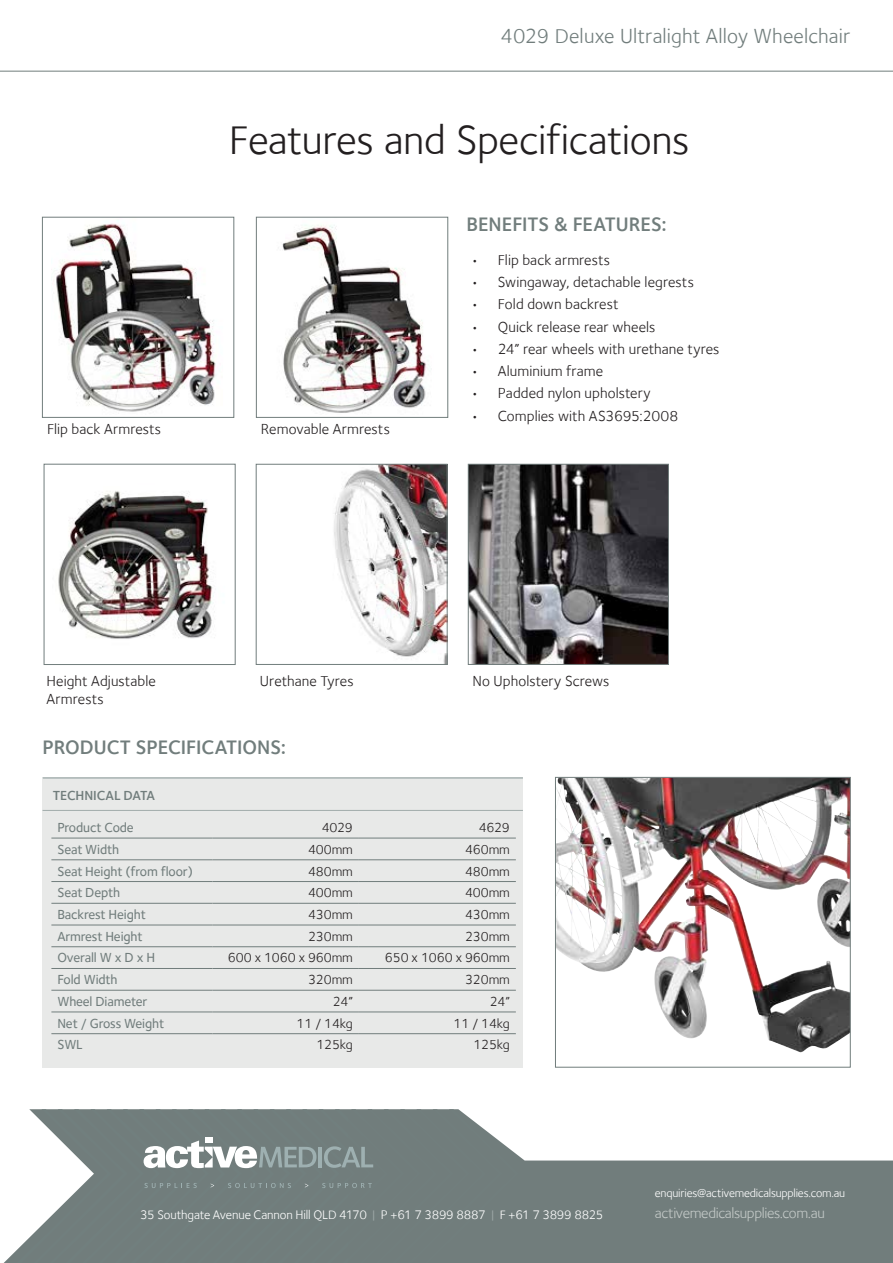
<style>
.page{position:relative;width:893px;height:1263px;background:#fff}
.page>*{position:absolute;margin:0;border:0;box-sizing:border-box;transform-origin:0 0}
.t1{font:42px "Foundry Sterling";letter-spacing:-.01em;color:#231f20}
.t2{font:21px "Foundry Sterling";letter-spacing:.005em;color:#717d7c}
.t3{font:600 20.1px "Foundry Sterling";color:#717d7c}
.t4{font:15px/18px "Foundry Sterling";letter-spacing:.005em;color:#231f20}
.t5{font:15px "Foundry Sterling";letter-spacing:-.025em;color:#c3c9c7}
.t6{font:13.5px "Foundry Sterling Medium OSF";letter-spacing:-.01em;color:#717d7c}
.t7{font:13.5px "Foundry Sterling";letter-spacing:-.01em;color:#231f20}
.t8{font:600 13.5px "Foundry Sterling";letter-spacing:-.01em;color:#717d7c}
.t9{font:12.75px "Foundry Sterling";letter-spacing:-.015em;color:#fff}
.t10{font:12px "Foundry Sterling";letter-spacing:-.015em;color:#fff}
.s1{color:#a1acab}
</style>
<div class="page">
<div style="left:519px;top:1156px;width:374px;height:107px;background:#717d7c"></div>
<svg style="left:4px;top:1109px;width:515px;height:154px;background:#85908f"></svg>
<hr style="left:0;top:71px;width:893px;height:1px;background:#717d7c">
<div style="left:43px;top:779px;width:480px;height:288px;background:#e8e9e8"></div>
<hr style="left:43px;top:810px;width:480px;height:1px;background:#a1acab">
<hr style="left:43px;top:777px;width:480px;height:2px;background:#a1acab">
<hr style="left:51px;top:838px;width:162px;height:1px;background:#717d7c">
<hr style="left:213px;top:838px;width:146px;height:1px;background:#717d7c">
<hr style="left:359px;top:838px;width:157px;height:1px;background:#717d7c">
<hr style="left:51px;top:859px;width:162px;height:1px;background:#717d7c">
<hr style="left:213px;top:859px;width:146px;height:1px;background:#717d7c">
<hr style="left:359px;top:859px;width:157px;height:1px;background:#717d7c">
<hr style="left:51px;top:881px;width:162px;height:1px;background:#717d7c">
<hr style="left:213px;top:881px;width:146px;height:1px;background:#717d7c">
<hr style="left:359px;top:881px;width:157px;height:1px;background:#717d7c">
<hr style="left:51px;top:903px;width:162px;height:1px;background:#717d7c">
<hr style="left:213px;top:903px;width:146px;height:1px;background:#717d7c">
<hr style="left:359px;top:903px;width:157px;height:1px;background:#717d7c">
<hr style="left:51px;top:925px;width:162px;height:1px;background:#717d7c">
<hr style="left:213px;top:925px;width:146px;height:1px;background:#717d7c">
<hr style="left:359px;top:925px;width:157px;height:1px;background:#717d7c">
<hr style="left:51px;top:946px;width:162px;height:1px;background:#717d7c">
<hr style="left:213px;top:946px;width:146px;height:1px;background:#717d7c">
<hr style="left:359px;top:946px;width:157px;height:1px;background:#717d7c">
<hr style="left:51px;top:968px;width:162px;height:1px;background:#717d7c">
<hr style="left:213px;top:968px;width:146px;height:1px;background:#717d7c">
<hr style="left:359px;top:968px;width:157px;height:1px;background:#717d7c">
<hr style="left:51px;top:990px;width:162px;height:1px;background:#717d7c">
<hr style="left:213px;top:990px;width:146px;height:1px;background:#717d7c">
<hr style="left:359px;top:990px;width:157px;height:1px;background:#717d7c">
<hr style="left:51px;top:1011px;width:162px;height:1px;background:#717d7c">
<hr style="left:213px;top:1011px;width:146px;height:1px;background:#717d7c">
<hr style="left:359px;top:1011px;width:157px;height:1px;background:#717d7c">
<hr style="left:51px;top:1033px;width:162px;height:1px;background:#717d7c">
<hr style="left:213px;top:1033px;width:146px;height:1px;background:#717d7c">
<hr style="left:359px;top:1033px;width:157px;height:1px;background:#717d7c">
<img style="left:557px;top:779px;width:291px;height:274px">
<div style="left:555px;top:777px;width:295px;height:290px;border:1px solid #717d7c"></div>
<img style="left:56px;top:223px;width:160px;height:189px">
<div style="left:42px;top:217px;width:192px;height:201px;border:1px solid #717d7c"></div>
<img style="left:58px;top:491px;width:157px;height:148px">
<div style="left:44px;top:464px;width:191px;height:201px;border:1px solid #717d7c"></div>
<img style="left:470px;top:466px;width:197px;height:197px">
<div style="left:468px;top:464px;width:201px;height:201px;border:1px solid #717d7c"></div>
<img style="left:334px;top:466px;width:111px;height:197px">
<div style="left:256px;top:464px;width:191px;height:201px;border:1px solid #717d7c"></div>
<img style="left:282px;top:225px;width:145px;height:188px">
<div style="left:256px;top:217px;width:192px;height:201px;border:1px solid #717d7c"></div>
<h2 class="t2" style="left:501px;top:24px;width:351px">4029 Deluxe Ultralight Alloy Wheelchair</h2>
<h1 class="t1" style="left:229px;top:116px;width:462px">Features and Specifications</h1>
<p class="t4" style="left:47px;top:419px;width:116px">Flip back Armrests</p>
<p class="t4" style="left:261px;top:419px;width:130px">Removable Armrests</p>
<h3 class="t3" style="left:466px;top:213px;width:202px">BENEFITS &amp; FEATURES:</h3>
<p class="t4" style="left:471px;top:251px;width:141px">• Flip back armrests</p>
<p class="t4" style="left:471px;top:273px;width:225px">• Swingaway, detachable legrests</p>
<p class="t4" style="left:471px;top:295px;width:149px">• Fold down backrest</p>
<p class="t4" style="left:471px;top:318px;width:186px">• Quick release rear wheels</p>
<p class="t4" style="left:471px;top:340px;width:250px">• 24” rear wheels with urethane tyres</p>
<p class="t4" style="left:471px;top:362px;width:134px">• Aluminium frame</p>
<p class="t4" style="left:471px;top:384px;width:181px">• Padded nylon upholstery</p>
<p class="t4" style="left:471px;top:406px;width:209px">• Complies with AS3695:2008</p>
<p class="t4" style="left:47px;top:671px;width:111px">Height Adjustable<br>Armrests</p>
<p class="t4" style="left:260px;top:671px;width:95px">Urethane Tyres</p>
<p class="t4" style="left:472px;top:671px;width:138px">No Upholstery Screws</p>
<h3 class="t3" style="left:43px;top:736px;width:245px">PRODUCT SPECIFICATIONS:</h3>
<p class="t8" style="left:53px;top:788px;width:104px">TECHNICAL DATA</p>
<p class="t6" style="left:57px;top:820px;width:78px">Product Code</p>
<p class="t7" style="left:322px;top:820px;width:33px">4029</p>
<p class="t7" style="left:479px;top:820px;width:33px">4629</p>
<p class="t6" style="left:57px;top:841px;width:63px">Seat Width</p>
<p class="t7" style="left:308px;top:841px;width:46px">400mm</p>
<p class="t7" style="left:465px;top:841px;width:46px">460mm</p>
<p class="t6" style="left:57px;top:863px;width:137px">Seat Height (from floor)</p>
<p class="t7" style="left:308px;top:863px;width:46px">480mm</p>
<p class="t7" style="left:465px;top:863px;width:46px">480mm</p>
<p class="t6" style="left:57px;top:885px;width:64px">Seat Depth</p>
<p class="t7" style="left:308px;top:885px;width:46px">400mm</p>
<p class="t7" style="left:465px;top:885px;width:46px">400mm</p>
<p class="t6" style="left:57px;top:906px;width:90px">Backrest Height</p>
<p class="t7" style="left:308px;top:907px;width:46px">430mm</p>
<p class="t7" style="left:465px;top:907px;width:46px">430mm</p>
<p class="t6" style="left:57px;top:928px;width:87px">Armrest Height</p>
<p class="t7" style="left:308px;top:928px;width:46px">230mm</p>
<p class="t7" style="left:465px;top:928px;width:46px">230mm</p>
<p class="t6" style="left:57px;top:950px;width:99px">Overall W x D x H</p>
<p class="t7" style="left:228px;top:950px;width:126px">600 x 1060 x 960mm</p>
<p class="t7" style="left:385px;top:950px;width:126px">650 x 1060 x 960mm</p>
<p class="t6" style="left:57px;top:972px;width:62px">Fold Width</p>
<p class="t7" style="left:308px;top:972px;width:46px">320mm</p>
<p class="t7" style="left:465px;top:972px;width:46px">320mm</p>
<p class="t6" style="left:57px;top:993px;width:92px">Wheel Diameter</p>
<p class="t7" style="left:333px;top:994px;width:22px">24”</p>
<p class="t7" style="left:490px;top:994px;width:22px">24”</p>
<p class="t6" style="left:57px;top:1015px;width:108px">Net / Gross Weight</p>
<p class="t7" style="left:297px;top:1015px;width:58px">11 / 14kg</p>
<p class="t7" style="left:453px;top:1015px;width:58px">11 / 14kg</p>
<p class="t6" style="left:57px;top:1037px;width:27px">SWL</p>
<p class="t7" style="left:316px;top:1037px;width:38px">125kg</p>
<p class="t7" style="left:473px;top:1037px;width:38px">125kg</p>
<p class="t9" style="left:140px;top:1207px;width:465px">35 Southgate Avenue Cannon Hill QLD 4170 <span class="s1">|</span> P +61 7 3899 8887 <span class="s1">|</span> F +61 7 3899 8825</p>
<p class="t10" style="left:655px;top:1186px;width:192px">enquiries@activemedicalsupplies.com.au</p>
<p class="t5" style="left:655px;top:1204px;width:172px">activemedicalsupplies.com.au</p>
</div>
